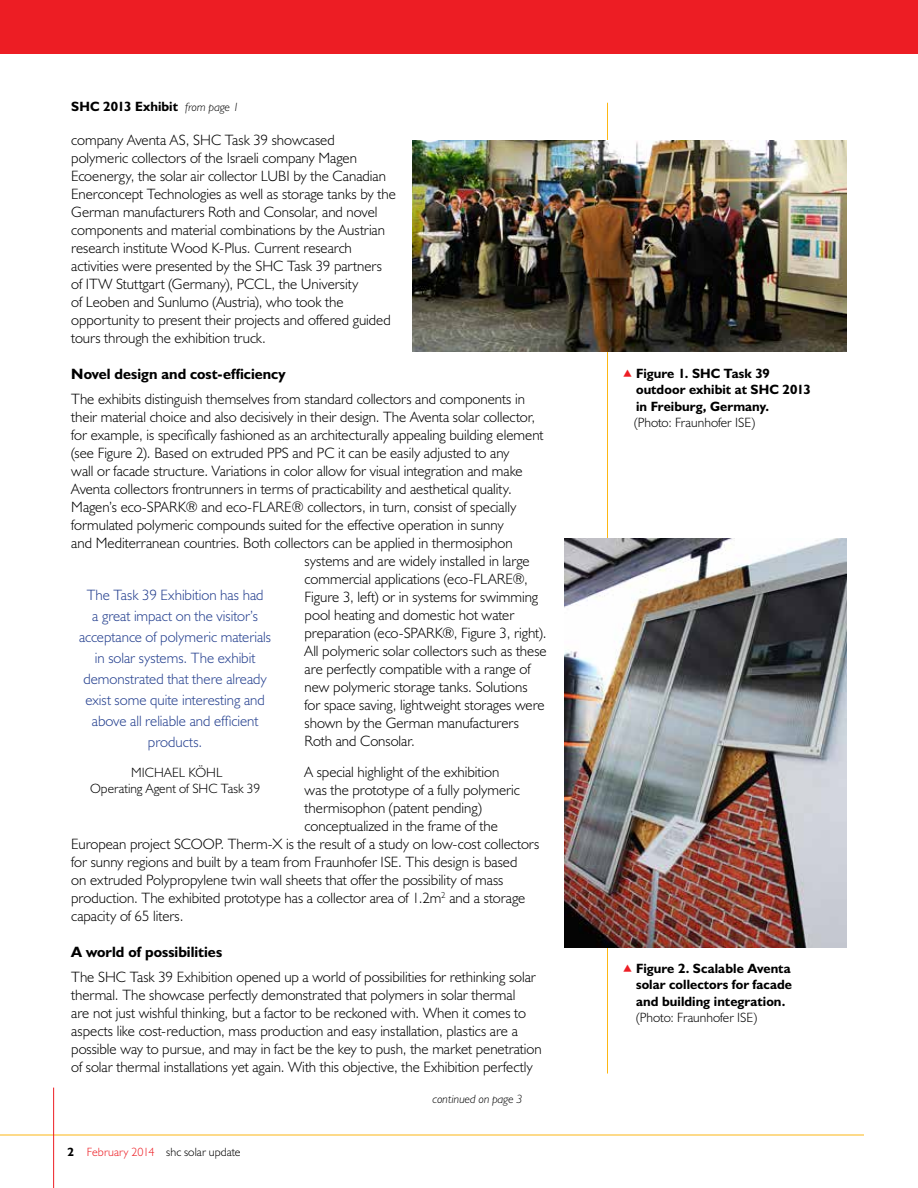
<style>
.page{position:relative;width:918px;height:1188px;background:#fff}
.page>*{position:absolute;margin:0;border:0;box-sizing:border-box;transform-origin:0 0}
.t1{font:300 15px/18px "Humanist 521 BT";color:#000}
.t2{font:300 15px/21px "Humanist 521 BT";color:#25408f;text-align:center}
.t3{font:700 15px "Humanist 521 BT";color:#000}
.t4{font:700 13.5px/16.5px "Humanist 521 BT";letter-spacing:.005em;color:#000}
.t5{font:300 13.5px/16.5px "Humanist 521 BT";letter-spacing:.005em;color:#000;text-align:center}
.t6{font:300 12px "Humanist 521 BT";letter-spacing:.005em;color:#000}
.t7{font:italic 300 12px "Humanist 521 BT";letter-spacing:.005em;color:#000}
.s1{font-weight:300;font-style:italic;font-size:12px}
.s2{font-weight:700}
.s3{color:#ed1d24}
</style>
<div class="page">
<hr style="left:0;top:1135px;width:864px;height:1px;background:#fdb714">
<hr style="left:53px;top:1088px;width:1px;height:100px;background:#ed1d24">
<hr style="left:607px;top:103px;width:1px;height:971px;background:#fdb714">
<div style="left:0;top:0;width:918px;height:54px;background:#ed1d24"></div>
<img style="left:412px;top:141px;width:434px;height:211px">
<img style="left:564px;top:539px;width:282px;height:408px">
<p class="t4" style="left:71px;top:98px;width:169px">SHC 2013 Exhibit <span class="s1">from page 1</span></p>
<p class="t1" style="left:71px;top:131px;width:326px">company Aventa AS, SHC Task 39 showcased<br>polymeric collectors of the Israeli company Magen Ecoenergy, the solar air collector LUBI by the Canadian Enerconcept Technologies as well as storage tanks by the German manufacturers Roth and Consolar, and novel components and material combinations by the Austrian research institute Wood K-Plus. Current research activities were presented by the SHC Task 39 partners of ITW Stuttgart (Germany), PCCL, the University<br>of Leoben and Sunlumo (Austria), who took the opportunity to present their projects and offered guided tours through the exhibition truck.</p>
<p class="t3" style="left:71px;top:364px;width:216px">Novel design and cost-efficiency</p>
<p class="t1" style="left:71px;top:389px;width:455px">The exhibits distinguish themselves from standard collectors and components in</p>
<p class="t1" style="left:71px;top:407px;width:465px">their material choice and also decisively in their design. The Aventa solar collector,</p>
<p class="t1" style="left:71px;top:425px;width:474px">for example, is specifically fashioned as an architecturally appealing building element</p>
<p class="t1" style="left:71px;top:443px;width:440px">(see Figure 2). Based on extruded PPS and PC it can be easily adjusted to any</p>
<p class="t1" style="left:71px;top:461px;width:453px">wall or facade structure. Variations in color allow for visual integration and make</p>
<p class="t1" style="left:71px;top:479px;width:442px">Aventa collectors frontrunners in terms of practicability and aesthetical quality.</p>
<p class="t1" style="left:71px;top:497px;width:447px">Magen’s eco-SPARK® and eco-FLARE® collectors, in turn, consist of specially</p>
<p class="t1" style="left:71px;top:515px;width:434px">formulated polymeric compounds suited for the effective operation in sunny</p>
<p class="t1" style="left:71px;top:533px;width:443px">and Mediterranean countries. Both collectors can be applied in thermosiphon</p>
<p class="t1" style="left:305px;top:551px;width:227px">systems and are widely installed in large</p>
<p class="t1" style="left:305px;top:569px;width:225px">commercial applications (eco-FLARE®,</p>
<p class="t1" style="left:305px;top:587px;width:235px">Figure 3, left) or in systems for swimming</p>
<p class="t1" style="left:305px;top:605px;width:211px">pool heating and domestic hot water</p>
<p class="t1" style="left:305px;top:623px;width:243px">preparation (eco-SPARK®, Figure 3, right).</p>
<p class="t1" style="left:305px;top:641px;width:244px">All polymeric solar collectors such as these</p>
<p class="t1" style="left:305px;top:659px;width:227px">are perfectly compatible with a range of</p>
<p class="t1" style="left:305px;top:677px;width:225px">new polymeric storage tanks. Solutions</p>
<p class="t1" style="left:305px;top:695px;width:242px">for space saving, lightweight storages were</p>
<p class="t1" style="left:305px;top:713px;width:216px">shown by the German manufacturers</p>
<p class="t1" style="left:305px;top:731px;width:112px">Roth and Consolar.</p>
<p class="t1" style="left:305px;top:763px;width:196px">A special highlight of the exhibition</p>
<p class="t1" style="left:305px;top:781px;width:217px">was the prototype of a fully polymeric</p>
<p class="t1" style="left:305px;top:799px;width:179px">thermisophon (patent pending)</p>
<p class="t1" style="left:305px;top:817px;width:195px">conceptualized in the frame of the</p>
<p class="t1" style="left:71px;top:835px;width:469px">European project SCOOP. Therm-X is the result of a study on low-cost collectors</p>
<p class="t1" style="left:71px;top:853px;width:448px">for sunny regions and built by a team from Fraunhofer ISE. This design is based</p>
<p class="t1" style="left:71px;top:871px;width:434px">on extruded Polypropylene twin wall sheets that offer the possibility of mass</p>
<p class="t1" style="left:71px;top:889px;width:456px">production. The exhibited prototype has a collector area of 1.2m<sup>2</sup> and a storage</p>
<p class="t1" style="left:71px;top:907px;width:114px">capacity of 65 liters.</p>
<p class="t3" style="left:71px;top:943px;width:152px">A world of possibilities</p>
<p class="t1" style="left:71px;top:968px;width:472px">The SHC Task 39 Exhibition opened up a world of possibilities for rethinking solar thermal. The showcase perfectly demonstrated that polymers in solar thermal<br>are not just wishful thinking, but a factor to be reckoned with. When it comes to aspects like cost-reduction, mass production and easy installation, plastics are a possible way to pursue, and may in fact be the key to push, the market penetration of solar thermal installations yet again. With this objective, the Exhibition perfectly</p>
<p class="t2" style="left:79px;top:584px;width:194px">The Task 39 Exhibition has had<br>a great impact on the visitor’s acceptance of polymeric materials in solar systems. The exhibit demonstrated that there already exist some quite interesting and above all reliable and efficient products.</p>
<p class="t5" style="left:90px;top:763px;width:172px">MICHAEL KÖHL<br>Operating Agent of SHC Task 39</p>
<p class="t6" style="left:68px;top:1144px;width:175px"><span class="s2">2</span> <span class="s3">February 2014</span> shc solar update</p>
<p class="t7" style="left:433px;top:1091px;width:92px">continued on page 3</p>
<p class="t4" style="left:636px;top:364px;width:176px">Figure 1. SHC Task 39 outdoor exhibit at SHC 2013 in Freiburg, Germany.</p>
<p class="t5" style="left:634px;top:414px;width:123px">(Photo: Fraunhofer ISE)</p>
<p class="t4" style="left:636px;top:959px;width:158px;text-align:justify">Figure 2. Scalable Aventa solar collectors for facade and building integration.</p>
<p class="t5" style="left:636px;top:1009px;width:123px">(Photo: Fraunhofer ISE)</p>
</div>
